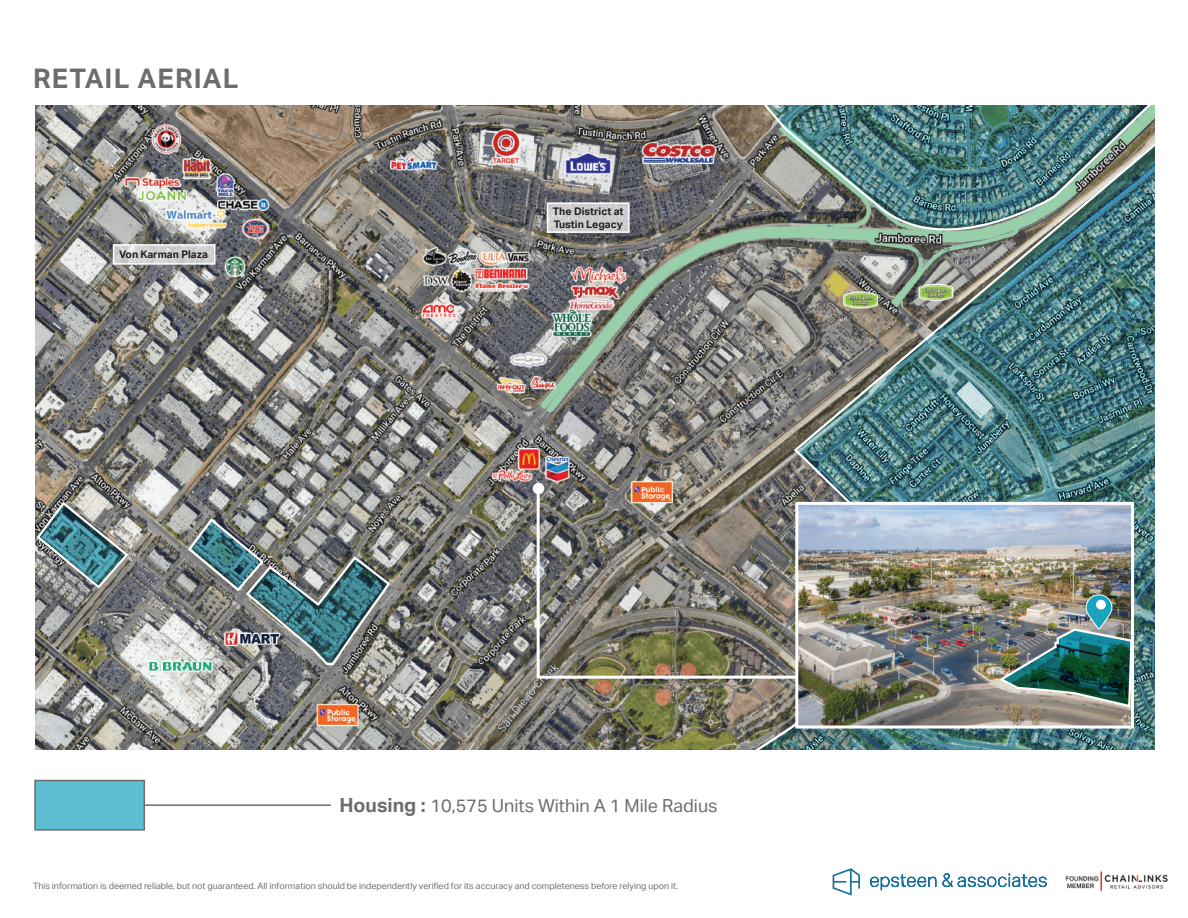
<style>
.page{position:relative;width:1188px;height:918px;background:#fff}
.page>*{position:absolute;margin:0;border:0;box-sizing:border-box;transform-origin:0 0}
.t1{font:700 27px "Aktiv Grotesk";letter-spacing:.04em;color:#6c6d6d}
.t2{font:18px "Aktiv Grotesk";color:#6c6d6d}
.t3{font:700 10.5px/12.6px "Aktiv Grotesk";color:#231f20}
.t4{font:8.85px "Aktiv Grotesk";color:#6c6d6d}
.s1{font-weight:700;font-size:19.5px}
</style>
<div class="page">
<img style="left:1065px;top:871px;width:103px;height:20px">
<img style="left:35px;top:106px;width:713px;height:644px">
<img style="left:746px;top:106px;width:409px;height:157px">
<img style="left:748px;top:133px;width:407px;height:617px">
<img style="left:35px;top:500px;width:95px;height:90px">
<img style="left:186px;top:517px;width:206px;height:150px">
<img style="left:799px;top:506px;width:331px;height:219px">
<div style="left:795px;top:502px;width:339px;height:227px;border:3px solid #fff"></div>
<img style="left:535px;top:488px;width:264px;height:192px">
<div style="left:533px;top:483px;width:11px;height:11px;background:#fff;border-radius:50%"></div>
<img style="left:997px;top:594px;width:137px;height:115px">
<div style="left:1096px;top:600px;width:10px;height:10px;background:#fff;border-radius:50%"></div>
<svg style="left:833px;top:868px;width:27px;height:28px"></svg>
<svg style="left:870px;top:873px;width:177px;height:17px"></svg>
<div style="left:548px;top:203px;width:81px;height:29px;background:#cccdd0"></div>
<div style="left:547px;top:202px;width:83px;height:31px;border:2px solid #fff"></div>
<svg style="left:116px;top:247px;width:97px;height:15px"></svg>
<div style="left:113px;top:244px;width:103px;height:21px;border:2px solid #fff"></div>
<div style="left:35px;top:781px;width:109px;height:49px;background:#5dbed2"></div>
<div style="left:34px;top:780px;width:111px;height:51px;border:2px solid #6c6d6d"></div>
<hr style="left:144px;top:804px;width:187px;height:2px;background:#6c6d6d">
<h1 class="t1" style="left:33px;top:63px;width:207px">RETAIL AERIAL</h1>
<p class="t3" style="left:119px;top:248px;width:90px">Von Karman Plaza</p>
<p class="t3" style="left:553px;top:205px;width:72px">The District at<br>Tustin Legacy</p>
<h2 class="t2" style="left:339px;top:795px;width:380px"><span class="s1">Housing :</span> 10,575 Units Within A 1 Mile Radius</h2>
<p class="t4" style="left:33px;top:880px;width:647px">This information is deemed reliable, but not guaranteed. All information should be independently verified for its accuracy and completeness before relying upon it.</p>
</div>
